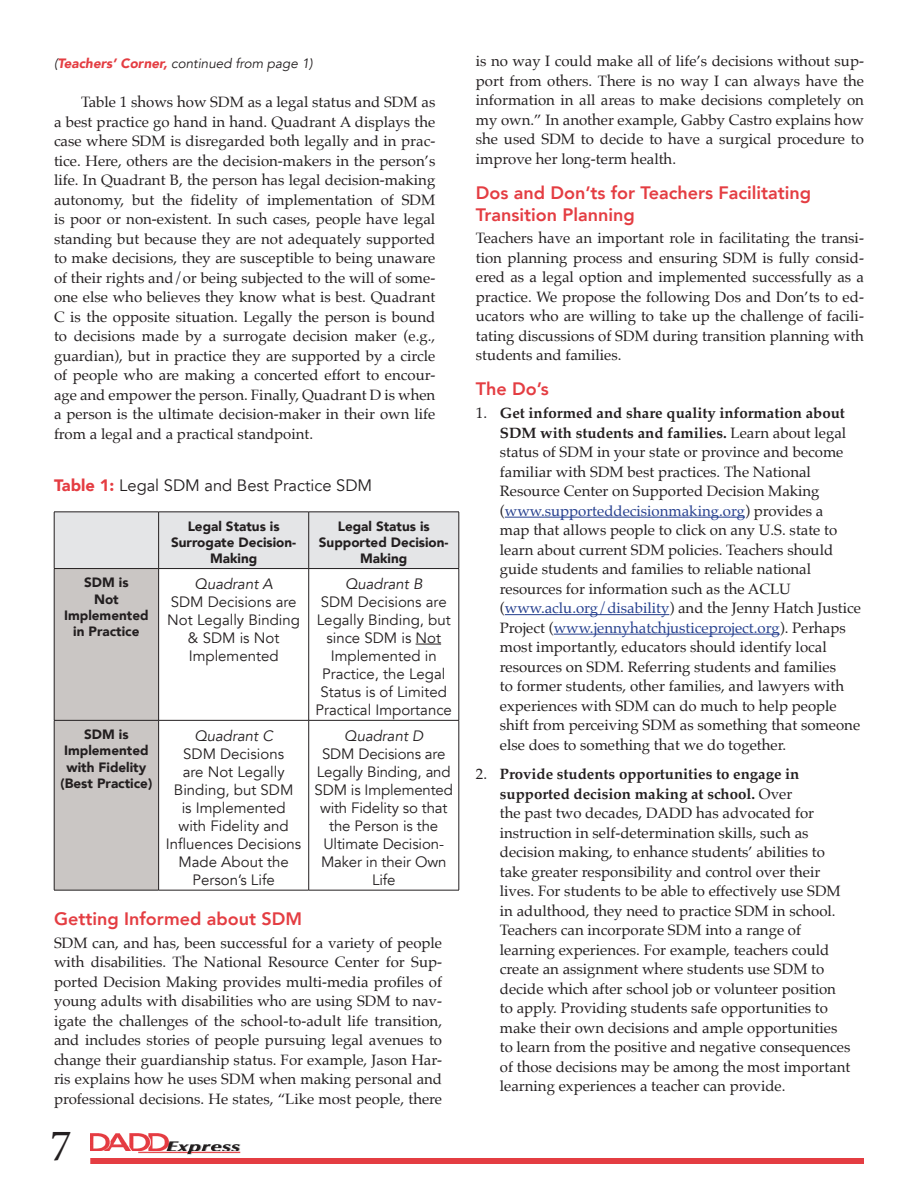
<style>
.page{position:relative;width:918px;height:1188px;background:#fff}
.page>*{position:absolute;margin:0;border:0;box-sizing:border-box;transform-origin:0 0}
.t1{font:45px "Minion Pro";color:#231f20}
.t2{font:800 18px/21.6px "Avenir";color:#e43d42}
.figure_header{font:16.5px "Avenir";color:#231f20}
.bullets_numbers{font:15px/19.5px "Palatino";color:#231f20}
.body_text_no_indent{font:15px/19.5px "Palatino";color:#231f20;text-align:justify}
.body_text{font:15px/19.5px "Palatino";color:#231f20;text-align:justify}
.table_text_center{font:15px/18px "Avenir";color:#231f20;text-align:center}
.table_text_center-2{font:italic 15px "Avenir";color:#231f20}
.t3{font:900 13.5px/16.2px "Avenir";color:#231f20;text-align:center}
.continued_on{font:italic 13.5px "Avenir";color:#231f20}
.s1{font-weight:900;color:#e43d42}
.s2{font-weight:700}
.s3{color:#253f8e}
</style>
<div class="page">
<div style="left:90px;top:1158px;width:774px;height:6px;background:#e43d42"></div>
<img style="left:90px;top:1134px;width:150px;height:21px">
<hr style="left:459px;top:512px;width:1px;height:56px;background:#231f20">
<hr style="left:459px;top:569px;width:1px;height:151px;background:#231f20">
<hr style="left:459px;top:721px;width:1px;height:169px;background:#231f20">
<hr style="left:54px;top:890px;width:105px;height:1px;background:#231f20">
<hr style="left:159px;top:890px;width:150px;height:1px;background:#231f20">
<hr style="left:309px;top:890px;width:150px;height:1px;background:#231f20">
<svg style="left:54px;top:512px;width:405px;height:378px"></svg>
<hr style="left:505px;top:517px;width:240px;height:1px;background:#253f8e">
<hr style="left:505px;top:614px;width:164px;height:1px;background:#253f8e">
<hr style="left:554px;top:634px;width:226px;height:1px;background:#253f8e">
<p class="continued_on" style="left:54px;top:55px;width:260px">(<span class="s1">Teachers’ Corner,</span> continued from page 1)</p>
<p class="body_text" style="left:54px;top:92px;width:383px;text-indent:27px">Table 1 shows how SDM as a legal status and SDM as a best practice go hand in hand. Quadrant A displays the case where SDM is disregarded both legally and in prac&shy;tice. Here, others are the decision-makers in the person’s life. In Quadrant B, the person has legal decision-making autonomy, but the fidelity of implementation of SDM is poor or non-existent. In such cases, people have legal standing but because they are not adequately supported to make decisions, they are susceptible to being unaware of their rights and/or being subjected to the will of some&shy;one else who believes they know what is best. Quadrant C is the opposite situation. Legally the person is bound to decisions made by a surrogate decision maker (e.g., guardian), but in practice they are supported by a circle of people who are making a concerted effort to encour&shy;age and empower the person. Finally, Quadrant D is when a person is the ultimate decision-maker in their own life from a legal and a practical standpoint.</p>
<p class="figure_header" style="left:54px;top:476px;width:320px"><span class="s1">Table 1:</span> Legal SDM and Best Practice SDM</p>
<p class="t3" style="left:188px;top:518px;width:94px">Legal Status is</p>
<p class="t3" style="left:171px;top:534px;width:127px">Surrogate Decision-<br>Making</p>
<p class="t3" style="left:338px;top:518px;width:94px">Legal Status is</p>
<p class="t3" style="left:319px;top:534px;width:131px">Supported Decision-<br>Making</p>
<p class="t3" style="left:84px;top:574px;width:46px">SDM is</p>
<p class="t3" style="left:64px;top:590px;width:86px">Not<br>Implemented in Practice</p>
<p class="t3" style="left:64px;top:726px;width:86px">SDM is<br>Implemented with Fidelity</p>
<p class="t3" style="left:61px;top:775px;width:93px">(Best Practice)</p>
<p class="table_text_center-2" style="left:194px;top:575px;width:80px">Quadrant A</p>
<p class="table_text_center" style="left:167px;top:593px;width:134px">SDM Decisions are<br>Not Legally Binding &amp; SDM is Not<br>Implemented</p>
<p class="table_text_center-2" style="left:194px;top:727px;width:80px">Quadrant C</p>
<p class="table_text_center" style="left:166px;top:745px;width:137px">SDM Decisions<br>are Not Legally<br>Binding, but SDM<br>is Implemented with Fidelity and<br>Influences Decisions<br>Made About the<br>Person’s Life</p>
<p class="table_text_center-2" style="left:345px;top:575px;width:79px">Quadrant B</p>
<p class="table_text_center" style="left:316px;top:593px;width:138px">SDM Decisions are<br>Legally Binding, but since SDM is Not<br>Implemented in<br>Practice, the Legal<br>Status is of Limited<br>Practical Importance</p>
<p class="table_text_center-2" style="left:344px;top:727px;width:81px">Quadrant D</p>
<p class="table_text_center" style="left:315px;top:745px;width:140px">SDM Decisions are<br>Legally Binding, and<br>SDM is Implemented with Fidelity so that the Person is the<br>Ultimate Decision-<br>Maker in their Own<br>Life</p>
<h3 class="t2" style="left:54px;top:908px;width:250px">Getting Informed about SDM</h3>
<p class="body_text_no_indent" style="left:54px;top:933px;width:390px">SDM can, and has, been successful for a variety of people with disabilities. The National Resource Center for Sup&shy;ported Decision Making provides multi-media profiles of young adults with disabilities who are using SDM to nav&shy;igate the challenges of the school-to-adult life transition, and includes stories of people pursuing legal avenues to change their guardianship status. For example, Jason Har&shy;ris explains how he uses SDM when making personal and professional decisions. He states, “Like most people, there</p>
<h1 class="t1" style="left:50px;top:1115px;width:23px">7</h1>
<p class="body_text_no_indent" style="left:476px;top:51px;width:390px">is no way I could make all of life’s decisions without sup&shy;port from others. There is no way I can always have the information in all areas to make decisions completely on my own.” In another example, Gabby Castro explains how she used SDM to decide to have a surgical procedure to improve her long-term health.</p>
<h3 class="t2" style="left:476px;top:182px;width:337px">Dos and Don’ts for Teachers Facilitating<br>Transition Planning</h3>
<p class="body_text_no_indent" style="left:476px;top:228px;width:390px">Teachers have an important role in facilitating the transi&shy;tion planning process and ensuring SDM is fully consid&shy;ered as a legal option and implemented successfully as a practice. We propose the following Dos and Don’ts to ed&shy;ucators who are willing to take up the challenge of facili&shy;tating discussions of SDM during transition planning with students and families.</p>
<h3 class="t2" style="left:476px;top:378px;width:74px">The Do’s</h3>
<p class="bullets_numbers" style="left:500px;top:403px;width:363px;text-indent:-24px">1. <span class="s2">Get informed and share quality information about SDM with students and families.</span> Learn about legal status of SDM in your state or province and become familiar with SDM best practices. The National Resource Center on Supported Decision Making (<span class="s3">www.supporteddecisionmaking.org</span>) provides a<br>map that allows people to click on any U.S. state to learn about current SDM policies. Teachers should guide students and families to reliable national resources for information such as the ACLU (<span class="s3">www.aclu.org/disability</span>) and the Jenny Hatch Justice Project (<span class="s3">www.jennyhatchjusticeproject.org</span>). Perhaps most importantly, educators should identify local resources on SDM. Referring students and families<br>to former students, other families, and lawyers with experiences with SDM can do much to help people shift from perceiving SDM as something that someone else does to something that we do together.</p>
<p class="bullets_numbers" style="left:500px;top:764px;width:352px;text-indent:-24px">2. <span class="s2">Provide students opportunities to engage in supported decision making at school.</span> Over<br>the past two decades, DADD has advocated for instruction in self-determination skills, such as decision making, to enhance students’ abilities to take greater responsibility and control over their lives. For students to be able to effectively use SDM in adulthood, they need to practice SDM in school.<br>Teachers can incorporate SDM into a range of learning experiences. For example, teachers could create an assignment where students use SDM to decide which after school job or volunteer position to apply. Providing students safe opportunities to make their own decisions and ample opportunities to learn from the positive and negative consequences of those decisions may be among the most important learning experiences a teacher can provide.</p>
</div>
